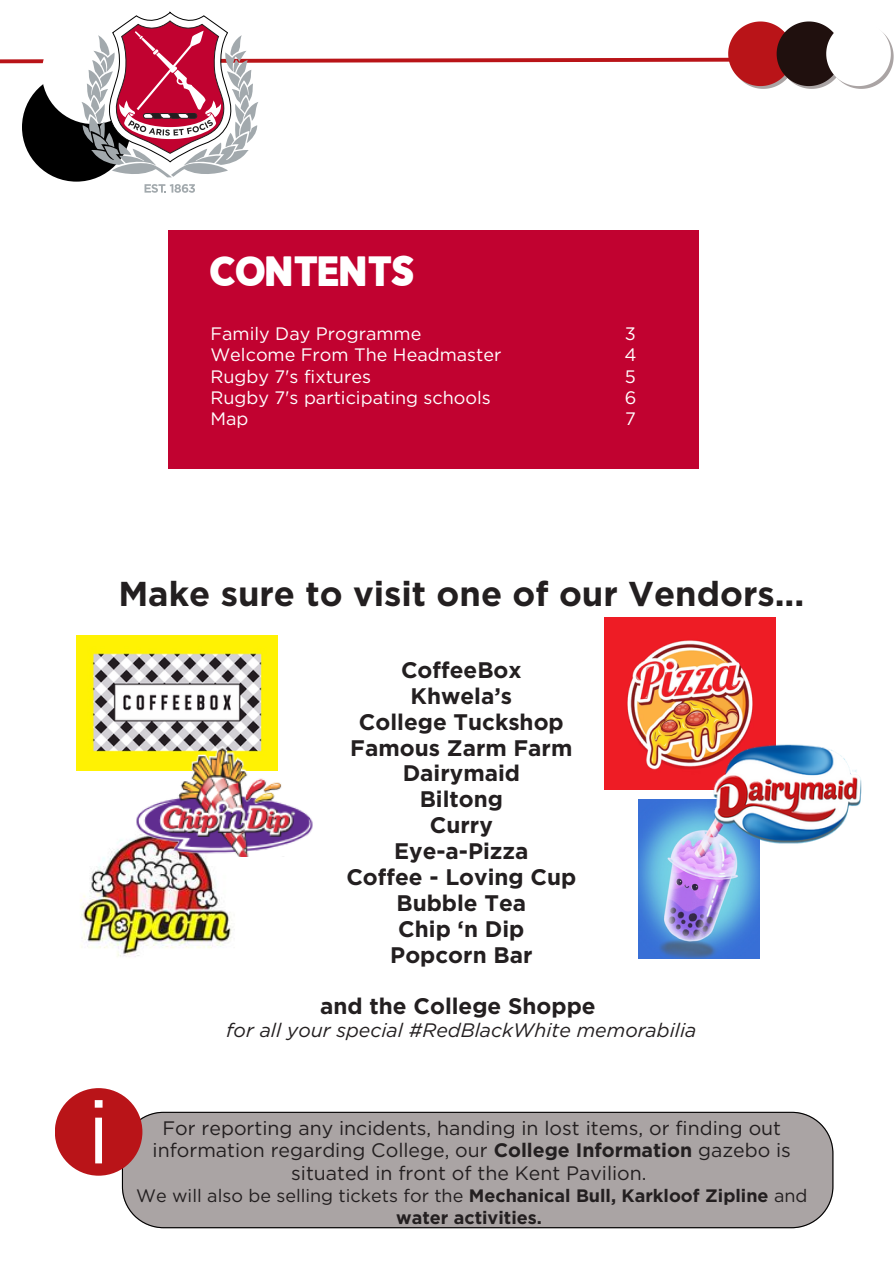
<style>
.page{position:relative;width:894px;height:1264px;background:#fff}
.page>*{position:absolute;margin:0;border:0;box-sizing:border-box;transform-origin:0 0}
.t1{font:88.5px "Gotham";color:#fff}
.t2{font:40.5px "Sovereign";color:#fff}
.t3{font:700 34.5px "Gotham";color:#231f20}
.t4{font:700 22.5px/25.8px "Gotham";color:#231f20;text-align:center}
.t5{font:19.5px/22.5px "Gotham";color:#231f20;text-align:center}
.t6{font:italic 19.5px "Gotham";color:#231f20}
.t7{font:18px/21.3px "Gotham";color:#fff}
.t8{font:700 18px/21.3px "Gotham";color:#231f20;text-align:center}
.s1{font-weight:700}
.s2{font-weight:400}
</style>
<div class="page">
<div style="left:168px;top:230px;width:530px;height:238px;background:#c10230"></div>
<svg style="left:0;top:12px;width:893px;height:181px"></svg>
<div style="left:122px;top:1111px;width:711px;height:117px;background:#aaa4a4"></div>
<div style="left:55px;top:1088px;width:87px;height:87px;background:#b91418;border-radius:50%"></div>
<img style="left:76px;top:635px;width:202px;height:135px">
<img style="left:638px;top:799px;width:121px;height:159px">
<img style="left:80px;top:839px;width:153px;height:118px">
<img style="left:131px;top:736px;width:182px;height:120px">
<img style="left:604px;top:618px;width:171px;height:171px">
<img style="left:689px;top:700px;width:173px;height:191px">
<p class="t2" style="left:210px;top:255px;width:206px">CONTENTS</p>
<p class="t7" style="left:210px;top:322px;width:292px">Family Day Programme<br>Welcome From The Headmaster<br>Rugby 7's fixtures<br>Rugby 7's participating schools<br>Map</p>
<p class="t7" style="left:624px;top:322px;width:14px;text-align:justify">3<br>4<br>5<br>6<br>7</p>
<p class="t3" style="left:118px;top:572px;width:687px">Make sure to visit one of our Vendors...</p>
<p class="t4" style="left:346px;top:657px;width:231px">CoffeeBox<br>Khwela’s<br>College Tuckshop<br>Famous Zarm Farm<br>Dairymaid<br>Biltong<br>Curry<br>Eye-a-Pizza<br>Coffee - Loving Cup<br>Bubble Tea<br>Chip ‘n Dip<br>Popcorn Bar</p>
<p class="t4" style="left:320px;top:993px;width:277px">and the College Shoppe</p>
<p class="t6" style="left:226px;top:1018px;width:471px">for all your special #RedBlackWhite memorabilia</p>
<p class="t1" style="left:87px;top:1078px;width:25px">i</p>
<p class="t5" style="left:153px;top:1116px;width:639px">For reporting any incidents, handing in lost items, or finding out information regarding College, our <span class="s1">College Information</span> gazebo is situated in front of the Kent Pavilion.</p>
<p class="t8" style="left:136px;top:1185px;width:672px"><span class="s2">We will also be selling tickets for the</span> Mechanical Bull, Karkloof Zipline <span class="s2">and </span>water activities.</p>
</div>
